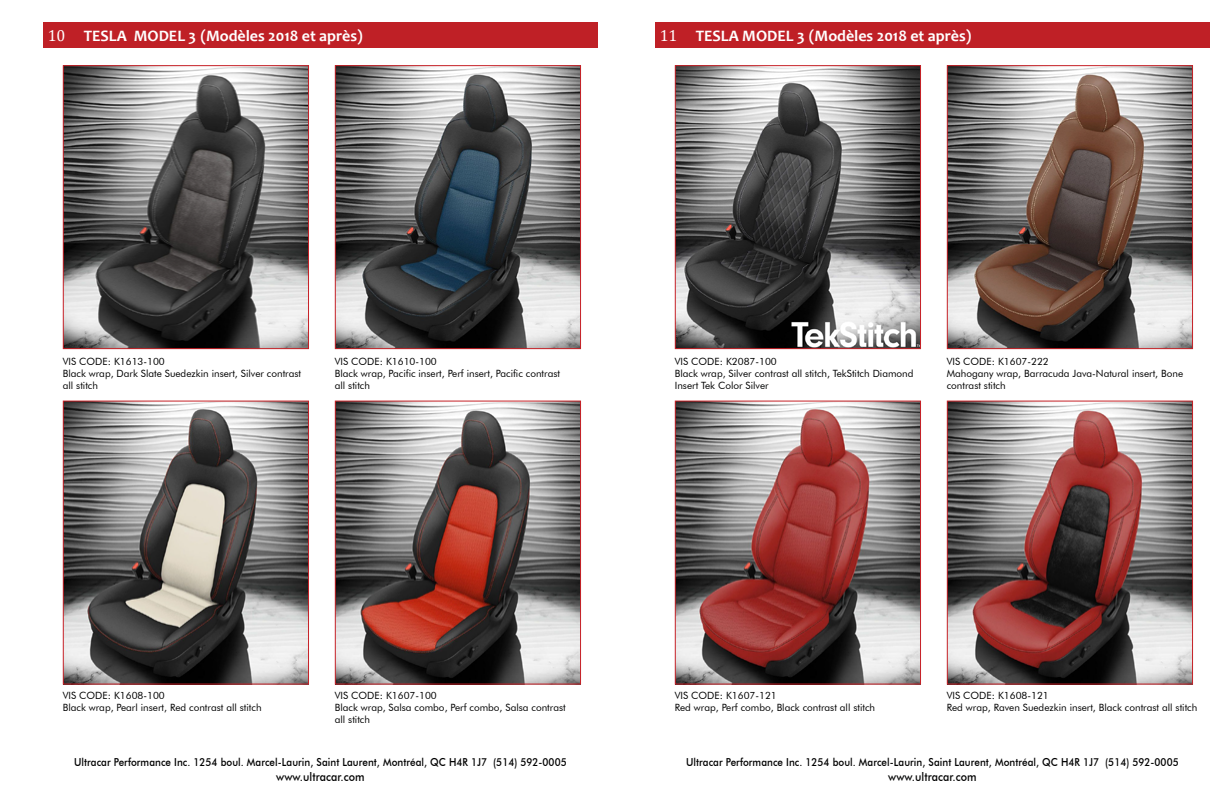
<style>
.page{position:relative;width:1224px;height:792px;background:#fff}
.page>*{position:absolute;margin:0;border:0;box-sizing:border-box;transform-origin:0 0}
.t1{font:700 16px "Candara";color:#fff}
.t2{font:500 12px "Futura BT";letter-spacing:.005em;color:#000101;scale:.9 1}
.t3{font:500 11px "Futura BT";letter-spacing:.005em;color:#000101;scale:.9 1}
.t4{font:10px/12px "Futura BT";color:#000101}
.s1{font-family:"Cambria";font-weight:400}
</style>
<div class="page">
<img style="left:677px;top:67px;width:242px;height:280px">
<div style="left:675px;top:65px;width:246px;height:284px;border:1px solid #c72127"></div>
<img style="left:677px;top:403px;width:242px;height:280px">
<div style="left:675px;top:401px;width:246px;height:284px;border:1px solid #c72127"></div>
<img style="left:949px;top:67px;width:242px;height:280px">
<div style="left:947px;top:65px;width:246px;height:284px;border:1px solid #c72127"></div>
<img style="left:949px;top:403px;width:242px;height:280px">
<div style="left:947px;top:401px;width:246px;height:284px;border:1px solid #c72127"></div>
<div style="left:655px;top:23px;width:555px;height:25px;background:#bf2026"></div>
<img style="left:65px;top:67px;width:242px;height:280px">
<div style="left:63px;top:65px;width:246px;height:284px;border:1px solid #c72127"></div>
<img style="left:65px;top:403px;width:242px;height:280px">
<div style="left:63px;top:401px;width:246px;height:284px;border:1px solid #c72127"></div>
<img style="left:337px;top:67px;width:242px;height:280px">
<div style="left:335px;top:65px;width:246px;height:284px;border:1px solid #c72127"></div>
<img style="left:337px;top:403px;width:242px;height:280px">
<div style="left:335px;top:401px;width:246px;height:284px;border:1px solid #c72127"></div>
<div style="left:43px;top:23px;width:555px;height:25px;background:#bf2026"></div>
<h1 class="t1" style="left:48px;top:26px;width:317px"><span class="s1">10</span> TESLA MODEL 3 (Modèles 2018 et après)</h1>
<h1 class="t1" style="left:660px;top:26px;width:313px"><span class="s1">11</span> TESLA MODEL 3 (Modèles 2018 et après)</h1>
<p class="t4" style="left:63px;top:355px;width:240px">VIS CODE: K1613-100<br>Black wrap, Dark Slate Suedezkin insert, Silver contrast all stitch</p>
<p class="t4" style="left:335px;top:355px;width:227px">VIS CODE: K1610-100<br>Black wrap, Pacific insert, Perf insert, Pacific contrast all stitch</p>
<p class="t4" style="left:675px;top:355px;width:240px">VIS CODE: K2087-100<br>Black wrap, Silver contrast all stitch, TekStitch Diamond<br>Insert Tek Color Silver</p>
<p class="t4" style="left:947px;top:355px;width:238px">VIS CODE: K1607-222<br>Mahogany wrap, Barracuda Java-Natural insert, Bone contrast stitch</p>
<p class="t4" style="left:63px;top:690px;width:200px">VIS CODE: K1608-100<br>Black wrap, Pearl insert, Red contrast all stitch</p>
<p class="t4" style="left:335px;top:690px;width:232px">VIS CODE: K1607-100<br>Black wrap, Salsa combo, Perf combo, Salsa contrast all stitch</p>
<p class="t4" style="left:675px;top:690px;width:202px">VIS CODE: K1607-121<br>Red wrap, Perf combo, Black contrast all stitch</p>
<p class="t4" style="left:947px;top:690px;width:252px">VIS CODE: K1608-121<br>Red wrap, Raven Suedezkin insert, Black contrast all stitch</p>
<p class="t3" style="left:74px;top:756px;width:549px">Ultracar Performance Inc. 1254 boul. Marcel-Laurin, Saint Laurent, Montréal, QC H4R 1J7 (514) 592-0005</p>
<p class="t2" style="left:276px;top:769px;width:100px">www.ultracar.com</p>
<p class="t3" style="left:686px;top:756px;width:549px">Ultracar Performance Inc. 1254 boul. Marcel-Laurin, Saint Laurent, Montréal, QC H4R 1J7 (514) 592-0005</p>
<p class="t2" style="left:888px;top:769px;width:100px">www.ultracar.com</p>
</div>
